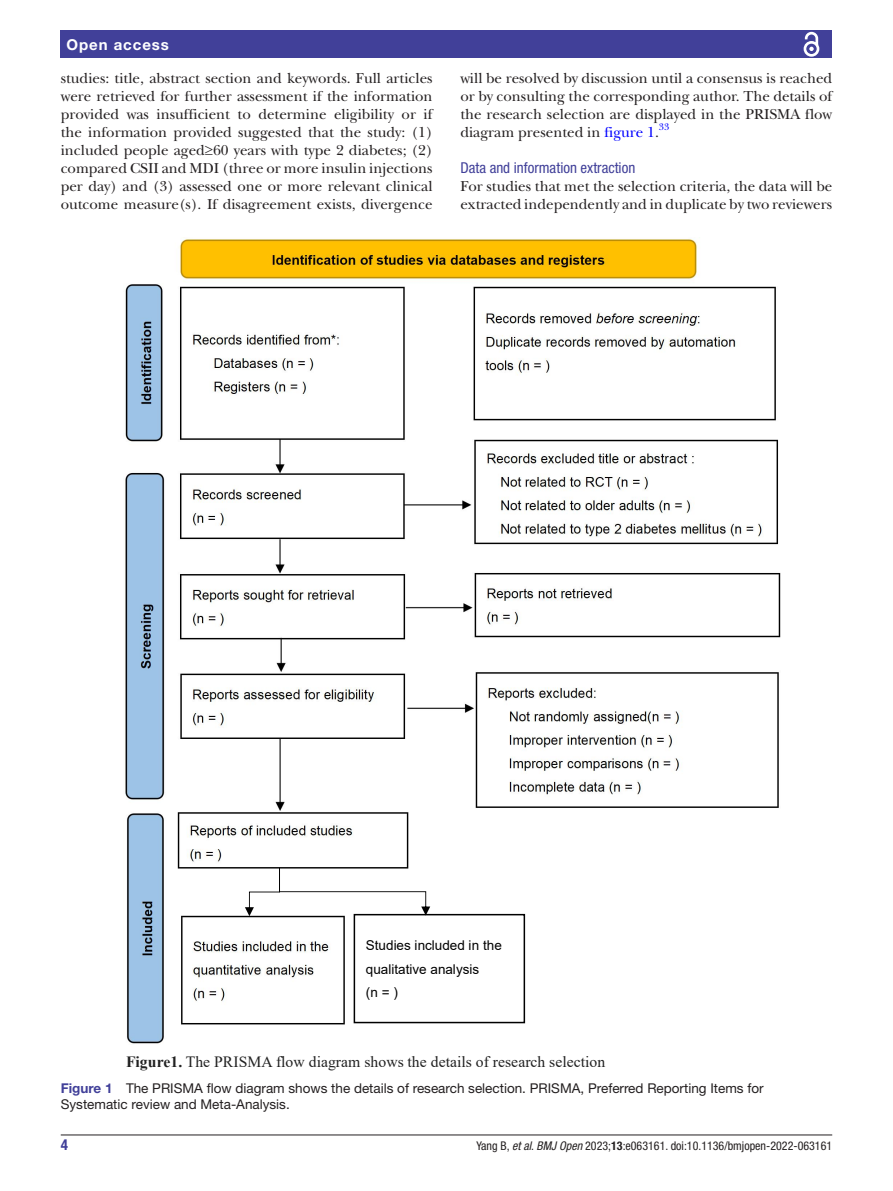
<style>
.page{position:relative;width:893px;height:1191px;background:#fff}
.page>*{position:absolute;margin:0;border:0;box-sizing:border-box;transform-origin:0 0}
.t1{font:15.6px "Times New Roman";color:#212121}
.t2{font:15px/18px "New Baskerville";color:#231f20;text-align:justify}
.t3{font:condensed 15px "Helvetica Neue LT Std";color:#414099}
.t4{font:700 15px "Helvetica Neue LT Std";letter-spacing:.065em;color:#fff}
.t5{font:700 condensed 15px "Helvetica Neue LT Std";color:#414099}
.t6{font:13.5px/16.2px "Helvetica Neue LT Std";color:#231f20}
.t7{font:13.5px/23.4px "Arial";letter-spacing:.005em;color:#000}
.t8{font:condensed 12px "Helvetica Neue LT Std";color:#231f20}
.t9{font:9.9px "New Baskerville";color:#00f}
.s1{color:#00f}
.s2{font-weight:700}
.s3{font-weight:700;color:#414099}
.s4{font-style:italic}
</style>
<div class="page">
<hr style="left:61px;top:1134px;width:771px;height:1px;background:#231f20">
<div style="left:61px;top:31px;width:771px;height:27px;background:#414099"></div>
<svg style="left:803px;top:31px;width:17px;height:26px"></svg>
<img style="left:125px;top:238px;width:656px;height:806px">
<svg style="left:181px;top:867px;width:344px;height:156px"></svg>
<p class="t4" style="left:66px;top:35px;width:104px">Open access</p>
<p class="t2" style="left:61px;top:69px;width:373px">studies: title, abstract section and keywords. Full articles were retrieved for further assessment if the information provided was insufficient to determine eligibility or if the information provided suggested that the study: (1) included people aged≥60 years with type 2 diabetes; (2) compared CSII and MDI (three or more insulin injections per day) and (3) assessed one or more relevant clinical outcome measure(s). If disagreement exists, divergence</p>
<p class="t2" style="left:460px;top:69px;width:373px">will be resolved by discussion until a consensus is reached or by consulting the corresponding author. The details of the research selection are displayed in the PRISMA flow diagram presented in <span class="s1">figure 1</span>.</p>
<p class="t9" style="left:659px;top:121px;width:12px">33</p>
<p class="t3" style="left:460px;top:159px;width:176px">Data and information extraction</p>
<p class="t2" style="left:460px;top:177px;width:373px">For studies that met the selection criteria, the data will be extracted independently and in duplicate by two reviewers</p>
<p class="t7" style="left:366px;top:933px;width:138px">Studies included in the qualitative analysis (n=)</p>
<p class="t1" style="left:126px;top:1050px;width:481px"><span class="s2">Figure1.</span> The PRISMA flow diagram shows the details of research selection</p>
<p class="t6" style="left:61px;top:1080px;width:704px"><span class="s3">Figure 1</span> The PRISMA flow diagram shows the details of research selection. PRISMA, Preferred Reporting Items for<br>Systematic review and Meta-Analysis.</p>
<p class="t5" style="left:61px;top:1135px;width:9px">4</p>
<p class="t8" style="left:477px;top:1138px;width:357px">Yang B, <span class="s4">et al</span>. <span class="s4">BMJ Open</span> 2023;<span class="s2">13</span>:e063161. doi:10.1136/bmjopen-2022-063161</p>
</div>
